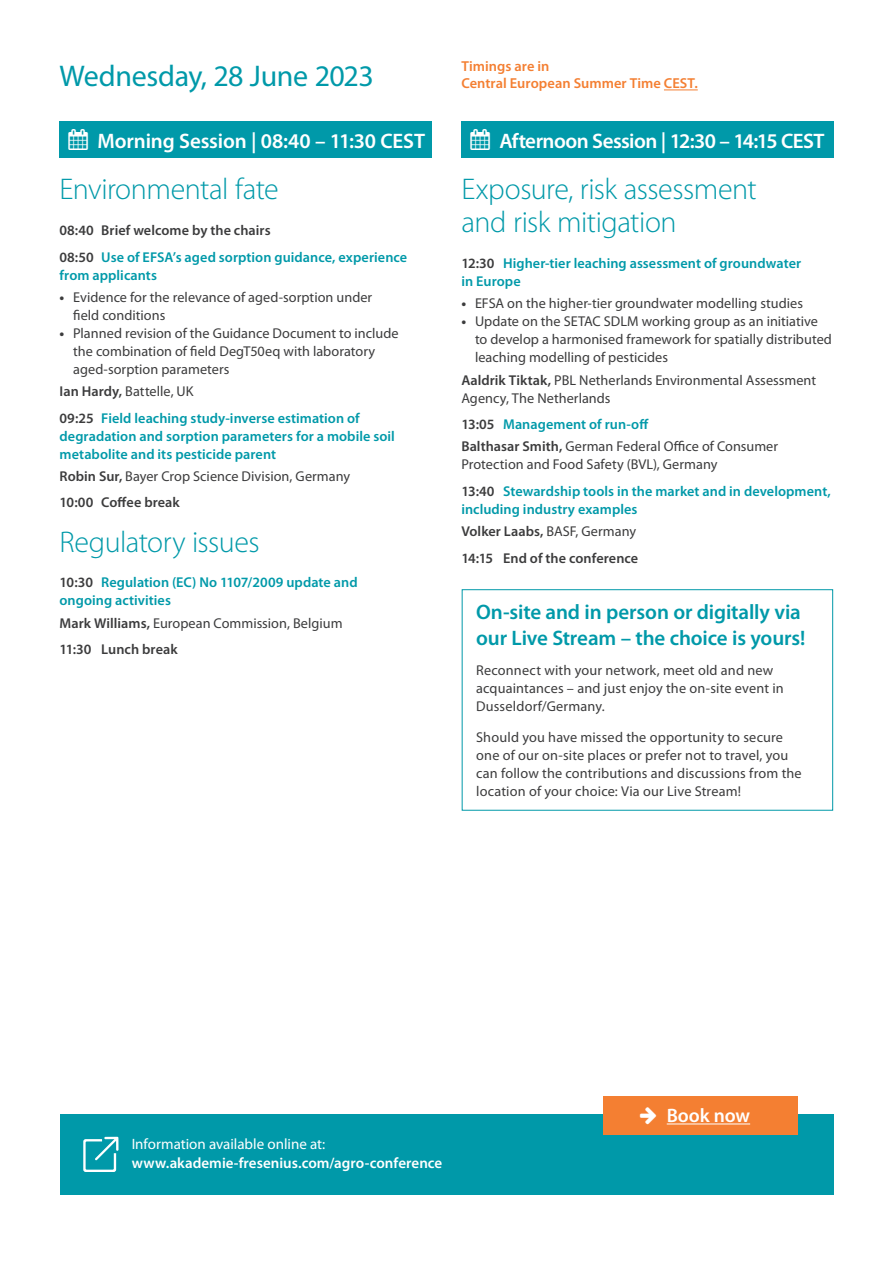
<style>
.page{position:relative;width:893px;height:1263px;background:#fff}
.page>*{position:absolute;margin:0;border:0;box-sizing:border-box;transform-origin:0 0}
.Headlines{font:300 30px/33px "Myriad Pro";letter-spacing:-.015em;color:#0099a9}
.t1{font:30px "Myriad Pro";letter-spacing:-.01em;color:#0099a9}
.t2{font:600 21px "Myriad Pro";letter-spacing:-.02em;color:#fff}
.Zwischenüberschrifte{font:600 21px/25.2px "Myriad Pro";letter-spacing:-.005em;color:#0099a9}
.t3{font:600 19.5px "Myriad Pro";letter-spacing:-.005em;color:#fff}
.t4{font:600 15px "Myriad Pro";color:#fff}
.t5{font:15px "Myriad Pro";color:#fff}
.t6{font:600 14.4px/17.4px "Myriad Pro";letter-spacing:.005em;color:#f47f32}
.Fließtext{font:14.25px/18px "Myriad Pro";letter-spacing:.005em;color:#3c3c3d}
.Vortragstitel{font:600 14.25px/18px "Myriad Pro";letter-spacing:.005em;color:#0099a9}
.Vortragstitel-2{font:600 14.25px "Myriad Pro";letter-spacing:.005em;color:#3c3c3d}
.Fließtext-2{font:600 14.25px "Myriad Pro";letter-spacing:.005em;color:#3c3c3d}
.s1{color:#3c3c3d}
.s2{font-weight:700}
.s3{font-weight:600}
.s4{font-weight:400}
</style>
<div class="page">
<div style="left:60px;top:121px;width:372px;height:37px;background:#0099a9"></div>
<hr style="left:664px;top:90px;width:34px;height:1px;background:#f47f32">
<div style="left:461px;top:121px;width:372px;height:37px;background:#0099a9"></div>
<div style="left:462px;top:589px;width:371px;height:222px;border:1px solid #0099a9"></div>
<div style="left:60px;top:1115px;width:773px;height:80px;background:#0099a9"></div>
<svg style="left:83px;top:1137px;width:35px;height:35px"></svg>
<div style="left:603px;top:1096px;width:195px;height:38px;background:#f47f32"></div>
<hr style="left:667px;top:1123px;width:83px;height:1px;background:#fff">
<p class="t1" style="left:60px;top:58px;width:316px">Wednesday, 28 June 2023</p>
<p class="t2" style="left:69px;top:128px;width:358px">▲ Morning Session | 08:40 – 11:30 CEST</p>
<p class="Headlines" style="left:60px;top:173px;width:221px">Environmental fate</p>
<p class="Vortragstitel-2" style="left:60px;top:221px;width:213px">08:40 Brief welcome by the chairs</p>
<p class="Vortragstitel" style="left:60px;top:247px;width:349px"><span class="s1">08:50</span> Use of EFSA’s aged sorption guidance, experience from applicants</p>
<p class="Fließtext" style="left:73px;top:288px;width:301px;text-indent:-14px"><span class="s2">•</span> Evidence for the relevance of aged-sorption under field conditions</p>
<p class="Fließtext" style="left:73px;top:324px;width:327px;text-indent:-14px"><span class="s2">•</span> Planned revision of the Guidance Document to include the combination of field DegT50eq with laboratory aged-sorption parameters</p>
<p class="Fließtext" style="left:60px;top:382px;width:136px"><span class="s3">Ian Hardy,</span> Battelle, UK</p>
<p class="Vortragstitel" style="left:60px;top:408px;width:337px"><span class="s1">09:25</span> Field leaching study-inverse estimation of degradation and sorption parameters for a mobile soil metabolite and its pesticide parent</p>
<p class="Fließtext" style="left:60px;top:467px;width:292px"><span class="s3">Robin Sur,</span> Bayer Crop Science Division, Germany</p>
<p class="Vortragstitel-2" style="left:60px;top:493px;width:122px">10:00 Coffee break</p>
<p class="Headlines" style="left:60px;top:525px;width:202px">Regulatory issues</p>
<p class="Vortragstitel" style="left:60px;top:573px;width:300px"><span class="s1">10:30</span> Regulation (EC) No 1107/2009 update and ongoing activities</p>
<p class="Fließtext" style="left:60px;top:614px;width:284px"><span class="s3">Mark Williams,</span> European Commission, Belgium</p>
<p class="Vortragstitel-2" style="left:60px;top:640px;width:120px">11:30 Lunch break</p>
<p class="t6" style="left:461px;top:57px;width:238px">Timings are in<br>Central European Summer Time CEST.</p>
<p class="t2" style="left:470px;top:128px;width:356px">▲ Afternoon Session | 12:30 – 14:15 CEST</p>
<p class="Headlines" style="left:461px;top:173px;width:297px">Exposure, risk assessment and risk mitigation</p>
<p class="Vortragstitel" style="left:461px;top:254px;width:341px"><span class="s1">12:30</span> Higher-tier leaching assessment of groundwater in Europe</p>
<p class="Fließtext" style="left:461px;top:294px;width:343px"><span class="s2">•</span> EFSA on the higher-tier groundwater modelling studies</p>
<p class="Fließtext" style="left:475px;top:312px;width:358px;text-indent:-14px"><span class="s2">•</span> Update on the SETAC SDLM working group as an initiative to develop a harmonised framework for spatially distributed leaching modelling of pesticides</p>
<p class="Fließtext" style="left:461px;top:371px;width:356px"><span class="s3">Aaldrik Tiktak,</span> PBL Netherlands Environmental Assessment<br>Agency, The Netherlands</p>
<p class="Vortragstitel" style="left:461px;top:415px;width:189px"><span class="s1">13:05</span> Management of run-off</p>
<p class="Fließtext" style="left:461px;top:437px;width:318px"><span class="s3">Balthasar Smith,</span> German Federal Office of Consumer<br>Protection and Food Safety (BVL), Germany</p>
<p class="Vortragstitel" style="left:461px;top:482px;width:371px"><span class="s1">13:40</span> Stewardship tools in the market and in development, including industry examples</p>
<p class="Fließtext-2" style="left:461px;top:522px;width:176px">Volker Laabs, <span class="s4">BASF, Germany</span></p>
<p class="Vortragstitel-2" style="left:461px;top:549px;width:178px">14:15 End of the conference</p>
<p class="Zwischenüberschrifte" style="left:476px;top:599px;width:331px">On-site and in person or digitally via our Live Stream – the choice is yours!</p>
<p class="Fließtext" style="left:476px;top:661px;width:309px">Reconnect with your network, meet old and new acquaintances – and just enjoy the on-site event in<br>Dusseldorf/Germany.</p>
<p class="Fließtext" style="left:476px;top:728px;width:327px">Should you have missed the opportunity to secure one of our on-site places or prefer not to travel, you can follow the contributions and discussions from the location of your choice: Via our Live Stream!</p>
<p class="t5" style="left:132px;top:1134px;width:195px">Information available online at:</p>
<p class="t4" style="left:132px;top:1154px;width:312px">www.akademie-fresenius.com/agro-conference</p>
<p class="t3" style="left:667px;top:1103px;width:85px">Book now</p>
</div>
